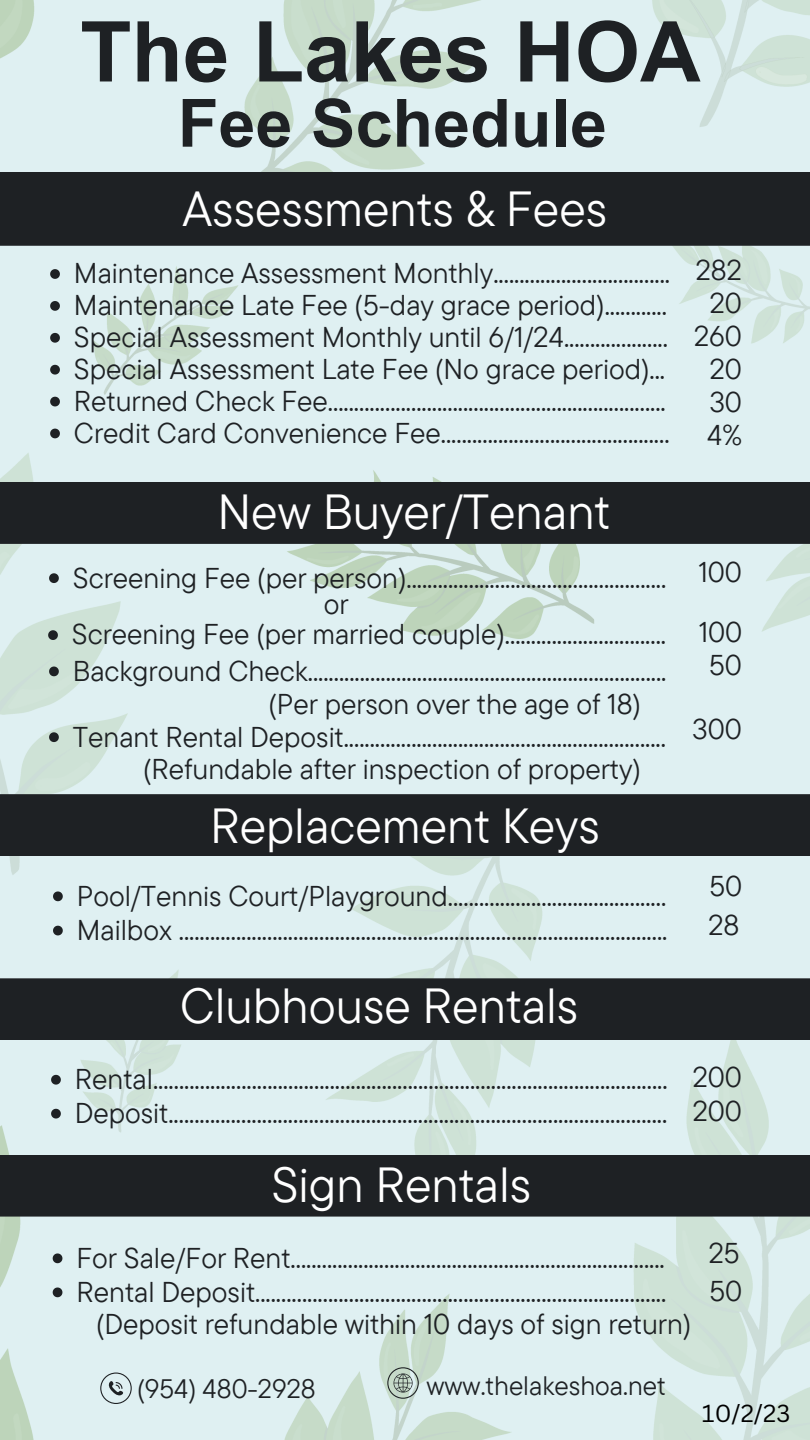
<style>
.page{position:relative;width:810px;height:1440px;background:#fff}
.page>*{position:absolute;margin:0;border:0;box-sizing:border-box;transform-origin:0 0}
.t1{font:700 84px "Arial MT Pro";color:#1e2124}
.t2{font:700 66.6px "Arial MT Pro";color:#1e2124}
.t3{font:49.2px "TT Commons Pro";color:#fff}
.t4{font:28.6px "TT Commons Pro";color:#1e2124}
.t5{font:26.6px "TT Commons Pro";color:#1e2124}
.t6{font:24px "Canva Sans";color:#000}
</style>
<div class="page">
<img style="left:0;top:0;width:810px;height:1440px">
<div style="left:0;top:172px;width:810px;height:74px;background:#1e2124"></div>
<div style="left:0;top:978px;width:810px;height:62px;background:#1e2124"></div>
<div style="left:0;top:482px;width:810px;height:62px;background:#1e2124"></div>
<div style="left:0;top:794px;width:810px;height:62px;background:#1e2124"></div>
<svg style="left:387px;top:1367px;width:32px;height:32px"></svg>
<svg style="left:100px;top:1373px;width:32px;height:31px"></svg>
<svg style="left:122px;top:1430px;width:582px;height:10px;background:#d5e8e2"></svg>
<div style="left:0;top:1155px;width:810px;height:62px;background:#1e2124"></div>
<svg style="left:49px;top:667px;width:10px;height:9px"></svg>
<svg style="left:51px;top:1075px;width:10px;height:10px"></svg>
<svg style="left:51px;top:1109px;width:10px;height:10px"></svg>
<svg style="left:49px;top:573px;width:10px;height:10px"></svg>
<svg style="left:49px;top:732px;width:10px;height:10px"></svg>
<svg style="left:53px;top:891px;width:10px;height:10px"></svg>
<svg style="left:53px;top:926px;width:10px;height:9px"></svg>
<svg style="left:50px;top:269px;width:10px;height:10px"></svg>
<svg style="left:50px;top:397px;width:10px;height:9px"></svg>
<svg style="left:50px;top:333px;width:10px;height:10px"></svg>
<svg style="left:50px;top:429px;width:10px;height:9px"></svg>
<svg style="left:53px;top:1288px;width:9px;height:9px"></svg>
<svg style="left:53px;top:1253px;width:9px;height:10px"></svg>
<svg style="left:50px;top:301px;width:10px;height:10px"></svg>
<svg style="left:50px;top:365px;width:10px;height:10px"></svg>
<svg style="left:48px;top:630px;width:10px;height:10px"></svg>
<p class="t1" style="left:80px;top:21px;width:622px">The Lakes HOA</p>
<p class="t2" style="left:178px;top:98px;width:431px">Fee Schedule</p>
<p class="t3" style="left:182px;top:177px;width:426px">Assessments &amp; Fees</p>
<p class="t4" style="left:74px;top:255px;width:598px">Maintenance Assessment Monthly..................................</p>
<p class="t4" style="left:696px;top:252px;width:48px">282</p>
<p class="t4" style="left:694px;top:318px;width:49px">260</p>
<p class="t4" style="left:74px;top:287px;width:595px">Maintenance Late Fee (5-day grace period)............</p>
<p class="t4" style="left:710px;top:285px;width:34px">20</p>
<p class="t4" style="left:74px;top:350px;width:593px">Special Assessment Late Fee (No grace period)...</p>
<p class="t4" style="left:710px;top:351px;width:34px">20</p>
<p class="t4" style="left:74px;top:319px;width:595px">Special Assessment Monthly until 6/1/24....................</p>
<p class="t4" style="left:74px;top:382px;width:593px">Returned Check Fee.................................................................</p>
<p class="t4" style="left:710px;top:383px;width:34px">30</p>
<p class="t4" style="left:74px;top:414px;width:597px">Credit Card Convenience Fee............................................</p>
<p class="t4" style="left:707px;top:416px;width:36px">4%</p>
<p class="t3" style="left:217px;top:480px;width:394px">New Buyer/Tenant</p>
<p class="t4" style="left:73px;top:559px;width:595px">Screening Fee (per person)..................................................</p>
<p class="t4" style="left:698px;top:553px;width:45px">100</p>
<p class="t4" style="left:324px;top:586px;width:26px">or</p>
<p class="t4" style="left:72px;top:616px;width:596px">Screening Fee (per married couple)...............................</p>
<p class="t4" style="left:699px;top:613px;width:45px">100</p>
<p class="t4" style="left:73px;top:652px;width:595px">Background Check.....................................................................</p>
<p class="t4" style="left:709px;top:647px;width:34px">50</p>
<p class="t4" style="left:268px;top:685px;width:374px">(Per person over the age of 18)</p>
<p class="t4" style="left:143px;top:751px;width:499px">(Refundable after inspection of property)</p>
<p class="t4" style="left:73px;top:718px;width:595px">Tenant Rental Deposit..............................................................</p>
<p class="t4" style="left:693px;top:711px;width:51px">300</p>
<p class="t3" style="left:210px;top:794px;width:391px">Replacement Keys</p>
<p class="t4" style="left:77px;top:877px;width:591px">Pool/Tennis Court/Playground..........................................</p>
<p class="t4" style="left:710px;top:867px;width:34px">50</p>
<p class="t4" style="left:77px;top:911px;width:592px">Mailbox ..............................................................................................</p>
<p class="t4" style="left:708px;top:907px;width:32px">28</p>
<p class="t3" style="left:180px;top:973px;width:400px">Clubhouse Rentals</p>
<p class="t4" style="left:75px;top:1061px;width:594px">Rental...................................................................................................</p>
<p class="t4" style="left:693px;top:1058px;width:51px">200</p>
<p class="t4" style="left:75px;top:1094px;width:594px">Deposit................................................................................................</p>
<p class="t4" style="left:693px;top:1093px;width:51px">200</p>
<p class="t3" style="left:271px;top:1153px;width:261px">Sign Rentals</p>
<p class="t4" style="left:77px;top:1239px;width:590px">For Sale/For Rent........................................................................</p>
<p class="t4" style="left:709px;top:1235px;width:32px">25</p>
<p class="t4" style="left:77px;top:1273px;width:591px">Rental Deposit...............................................................................</p>
<p class="t4" style="left:710px;top:1273px;width:34px">50</p>
<p class="t4" style="left:96px;top:1306px;width:597px">(Deposit refundable within 10 days of sign return)</p>
<p class="t5" style="left:137px;top:1371px;width:180px">(954) 480-2928</p>
<p class="t5" style="left:427px;top:1368px;width:241px">www.thelakeshoa.net</p>
<p class="t6" style="left:702px;top:1396px;width:90px">10/2/23</p>
</div>
